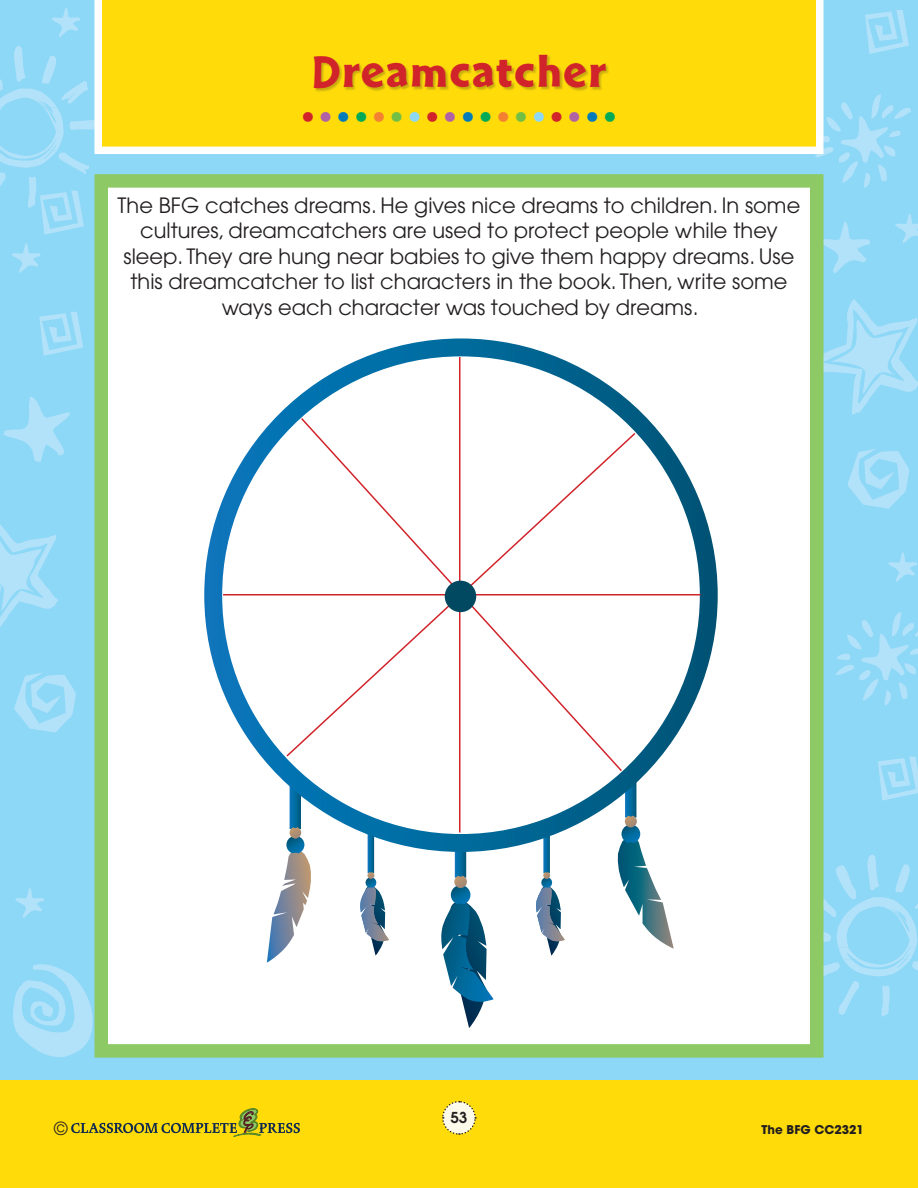
<style>
.page{position:relative;width:918px;height:1188px;background:#fff}
.page>*{position:absolute;margin:0;border:0;box-sizing:border-box;transform-origin:0 0}
.TG_Main_Header{font:46.5px "Cal Sans Heavy KB";letter-spacing:.04em;color:#d1232a}
.t1{font:700 42px "Futura";color:#d1232a}
.body_copy_AG_12_15{font:21px/25.5px "Avant Garde";color:#231f20;text-align:center}
.t2{font:18px "Avant Garde";color:#231f20}
.t3{font:600 15px "Avant Garde";color:#231f20}
.t4{font:700 12px "Avant Garde";color:#231f20}
.s1{color:#af63a5}
.s2{color:#007bba}
.s3{color:#00aa56}
.s4{color:#f48032}
.s5{color:#71bf44}
.s6{color:#8dd7f7}
</style>
<div class="page">
<div style="left:0;top:1080px;width:918px;height:108px;background:#ffdb0a"></div>
<svg style="left:71px;top:1109px;width:229px;height:28px"></svg>
<svg style="left:442px;top:1101px;width:35px;height:34px"></svg>
<div style="left:0;top:0;width:918px;height:1080px;background:#8dd7f7"></div>
<svg style="left:13px;top:964px;width:80px;height:93px"></svg>
<svg style="left:14px;top:673px;width:62px;height:60px"></svg>
<svg style="left:3px;top:397px;width:67px;height:65px"></svg>
<svg style="left:51px;top:7px;width:29px;height:30px"></svg>
<svg style="left:11px;top:243px;width:30px;height:30px"></svg>
<svg style="left:0;top:46px;width:91px;height:189px"></svg>
<svg style="left:0;top:524px;width:58px;height:103px"></svg>
<svg style="left:39px;top:312px;width:44px;height:44px"></svg>
<svg style="left:15px;top:888px;width:29px;height:30px"></svg>
<svg style="left:824px;top:855px;width:94px;height:162px"></svg>
<svg style="left:824px;top:299px;width:94px;height:116px"></svg>
<svg style="left:848px;top:449px;width:61px;height:60px"></svg>
<svg style="left:836px;top:612px;width:82px;height:93px"></svg>
<svg style="left:878px;top:756px;width:40px;height:45px"></svg>
<svg style="left:888px;top:552px;width:29px;height:30px"></svg>
<svg style="left:895px;top:213px;width:23px;height:30px"></svg>
<svg style="left:827px;top:94px;width:84px;height:94px"></svg>
<svg style="left:865px;top:10px;width:44px;height:44px"></svg>
<svg style="left:824px;top:222px;width:46px;height:51px"></svg>
<svg style="left:91px;top:0;width:736px;height:157px;background:#fbdd23"></svg>
<div style="left:94px;top:174px;width:730px;height:884px;background:#fff;border:14px solid #8dc964"></div>
<div style="left:314px;top:55px;width:296px;height:38px;background:#231f20;opacity:.25"></div>
<svg style="left:455px;top:852px;width:11px;height:24px"></svg>
<svg style="left:441px;top:876px;width:53px;height:152px"></svg>
<svg style="left:290px;top:775px;width:11px;height:52px"></svg>
<svg style="left:267px;top:827px;width:44px;height:136px"></svg>
<svg style="left:625px;top:771px;width:11px;height:45px"></svg>
<svg style="left:617px;top:816px;width:57px;height:133px"></svg>
<svg style="left:543px;top:827px;width:7px;height:45px"></svg>
<svg style="left:536px;top:872px;width:29px;height:84px"></svg>
<svg style="left:368px;top:827px;width:6px;height:45px"></svg>
<svg style="left:360px;top:872px;width:29px;height:84px"></svg>
<svg style="left:213px;top:347px;width:496px;height:496px"></svg>
<div style="left:204px;top:338px;width:514px;height:514px;border:18px solid #fff;border-radius:50%"></div>
<hr style="left:459px;top:357px;width:1px;height:475px;background:#d1232a">
<hr style="left:223px;top:594px;width:477px;height:2px;background:#d1232a">
<svg style="left:285px;top:431px;width:352px;height:327px"></svg>
<svg style="left:300px;top:417px;width:324px;height:356px"></svg>
<div style="left:445px;top:581px;width:31px;height:31px;background:#014961;border-radius:50%"></div>
<p class="TG_Main_Header" style="left:312px;top:45px;width:296px">Dreamcatcher</p>
<p class="t1" style="left:301px;top:78px;width:318px">.<span class="s1">.</span><span class="s2">.</span><span class="s3">.</span><span class="s4">.</span><span class="s5">.</span><span class="s6">.</span>.<span class="s1">.</span><span class="s2">.</span><span class="s3">.</span><span class="s4">.</span><span class="s5">.</span><span class="s6">.</span>.<span class="s1">.</span><span class="s2">.</span><span class="s3">.</span></p>
<p class="body_copy_AG_12_15" style="left:118px;top:192px;width:684px">The BFG catches dreams. He gives nice dreams to children. In some cultures, dreamcatchers are used to protect people while they sleep. They are hung near babies to give them happy dreams. Use this dreamcatcher to list characters in the book. Then, write some ways each character was touched by dreams.</p>
<p class="t3" style="left:451px;top:1108px;width:18px">53</p>
<p class="t2" style="left:54px;top:1117px;width:15px">©</p>
<p class="t4" style="left:762px;top:1122px;width:104px">The BFG CC2321</p>
</div>
